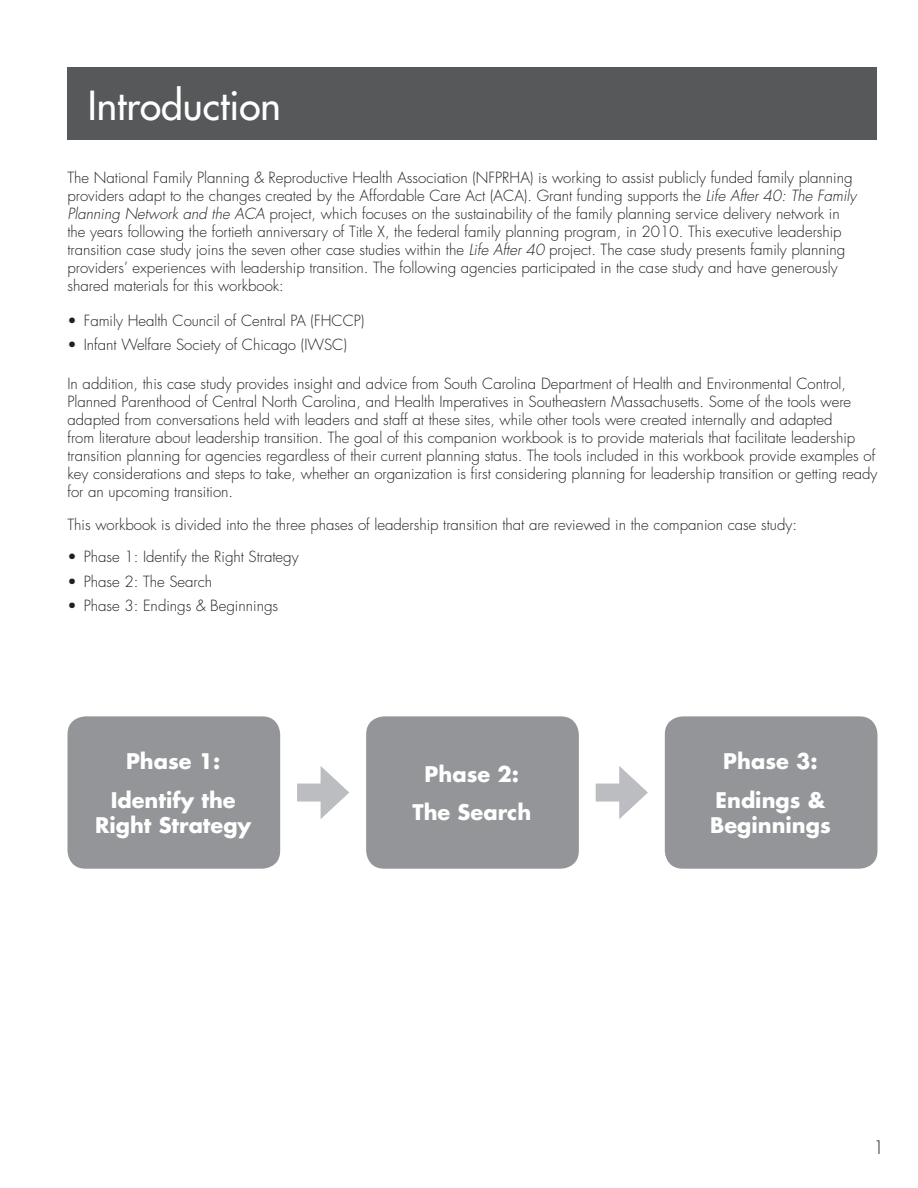
<style>
.page{position:relative;width:918px;height:1188px;background:#fff}
.page>*{position:absolute;margin:0;border:0;box-sizing:border-box;transform-origin:0 0}
.B_W_Section_Title_Re{font:500 39px "Futura Std";color:#fff}
.t1{font:700 21px/25.2px "Futura Std";color:#fff;text-align:center}
.Document_Title{font:300 18px "Futura Std";color:#231f20}
.B_W_Body{font:300 15px/18px "Futura Std";color:#231f20}
.s1{font-style:italic}
</style>
<div class="page">
<div style="left:68px;top:68px;width:810px;height:72px;background:#57585a"></div>
<div style="left:68px;top:716px;width:212px;height:153px;background:#939598;border-radius:18px"></div>
<div style="left:297px;top:784px;width:35px;height:18px;background:#bcbdc0"></div>
<svg style="left:321px;top:766px;width:28px;height:53px"></svg>
<div style="left:366px;top:716px;width:213px;height:153px;background:#939598;border-radius:18px"></div>
<div style="left:596px;top:784px;width:34px;height:18px;background:#bcbdc0"></div>
<svg style="left:619px;top:766px;width:29px;height:53px"></svg>
<div style="left:665px;top:716px;width:213px;height:153px;background:#939598;border-radius:18px"></div>
<p class="B_W_Section_Title_Re" style="left:88px;top:81px;width:195px">Introduction</p>
<p class="B_W_Body" style="left:68px;top:169px;width:791px">The National Family Planning &amp; Reproductive Health Association (NFPRHA) is working to assist publicly funded family planning providers adapt to the changes created by the Affordable Care Act (ACA). Grant funding supports the <span class="s1">Life After 40: The Family Planning Network and the ACA</span> project, which focuses on the sustainability of the family planning service delivery network in the years following the fortieth anniversary of Title X, the federal family planning program, in 2010. This executive leadership transition case study joins the seven other case studies within the <span class="s1">Life After 40</span> project. The case study presents family planning providers’ experiences with leadership transition. The following agencies participated in the case study and have generously shared materials for this workbook:</p>
<p class="B_W_Body" style="left:68px;top:312px;width:298px">• Family Health Council of Central PA (FHCCP)</p>
<p class="B_W_Body" style="left:68px;top:336px;width:281px">• Infant Welfare Society of Chicago (IWSC)</p>
<p class="B_W_Body" style="left:68px;top:375px;width:812px">In addition, this case study provides insight and advice from South Carolina Department of Health and Environmental Control, Planned Parenthood of Central North Carolina, and Health Imperatives in Southeastern Massachusetts. Some of the tools were adapted from conversations held with leaders and staff at these sites, while other tools were created internally and adapted<br>from literature about leadership transition. The goal of this companion workbook is to provide materials that facilitate leadership transition planning for agencies regardless of their current planning status. The tools included in this workbook provide examples of key considerations and steps to take, whether an organization is first considering planning for leadership transition or getting ready for an upcoming transition.</p>
<p class="B_W_Body" style="left:68px;top:516px;width:731px">This workbook is divided into the three phases of leadership transition that are reviewed in the companion case study:</p>
<p class="B_W_Body" style="left:68px;top:548px;width:233px">• Phase 1: Identify the Right Strategy</p>
<p class="B_W_Body" style="left:68px;top:573px;width:146px">• Phase 2: The Search</p>
<p class="B_W_Body" style="left:68px;top:597px;width:212px">• Phase 3: Endings &amp; Beginnings</p>
<p class="t1" style="left:126px;top:749px;width:96px">Phase 1:</p>
<p class="t1" style="left:95px;top:787px;width:158px">Identify the<br>Right Strategy</p>
<p class="t1" style="left:425px;top:761px;width:96px">Phase 2:</p>
<p class="t1" style="left:413px;top:800px;width:120px">The Search</p>
<p class="t1" style="left:723px;top:749px;width:96px">Phase 3:</p>
<p class="t1" style="left:710px;top:787px;width:122px;text-align:left">Endings &amp;<br>Beginnings</p>
<p class="Document_Title" style="left:873px;top:1136px;width:13px">1</p>
</div>
